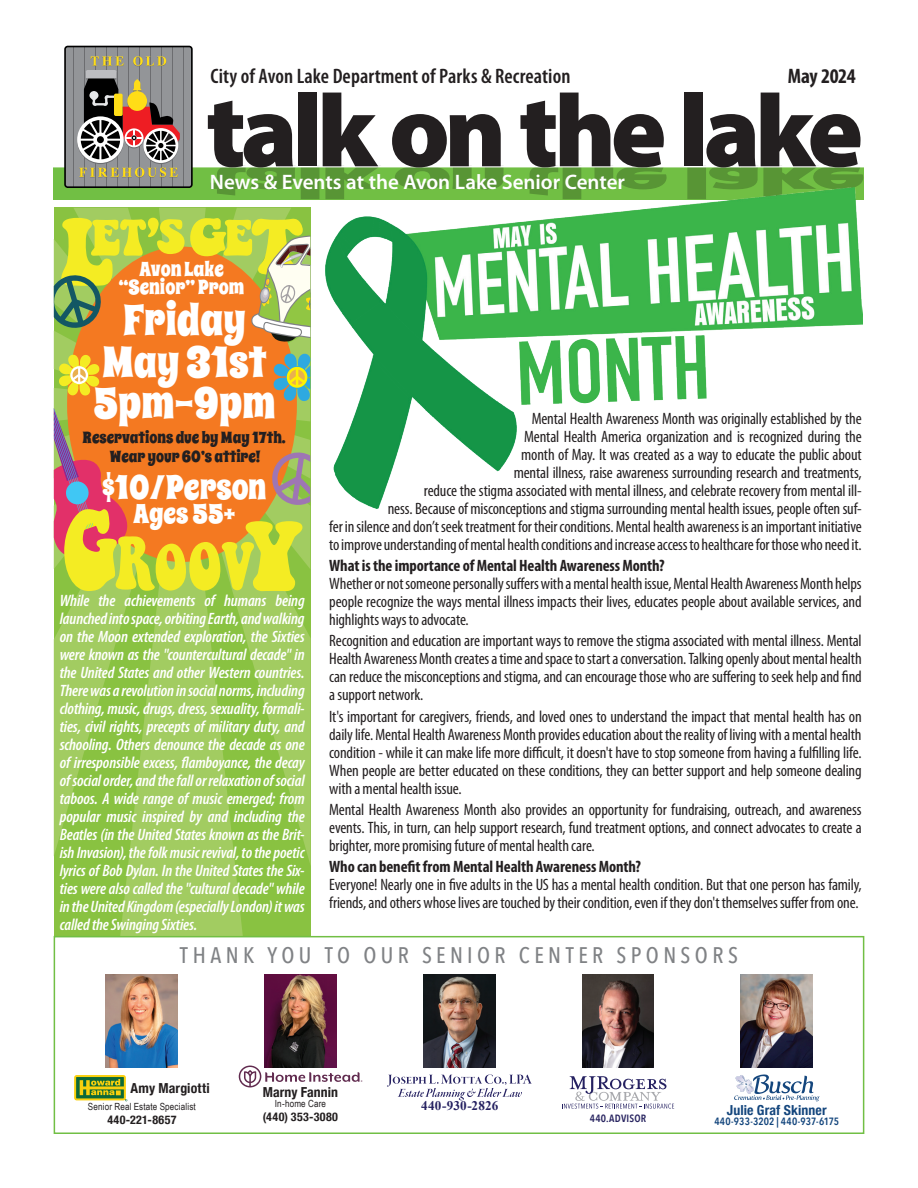
<style>
.page{position:relative;width:918px;height:1188px;background:#fff}
.page>*{position:absolute;margin:0;border:0;box-sizing:border-box;transform-origin:0 0}
.t1{font:900 103.95px "Myriad Pro";letter-spacing:-.055em;color:#231f20}
.t2{font:43.35px/41.2px "Spicy Rice";color:#fff;text-align:center}
.t3{font:34.05px "Spicy Rice";color:#fff}
.t4{font:27.3px "Spicy Rice";color:#fff}
.t5{font:500 22.5px "Avenir Next Condensed";letter-spacing:.195em;color:#808285}
.t6{font:600 condensed 21px "Myriad Pro";letter-spacing:.005em;color:#231f20}
.t7{font:600 21px "Myriad Pro";letter-spacing:-.005em;color:#fff}
.t8{font:700 condensed 21px "Myriad Pro";letter-spacing:-.015em;color:#231f20}
.t9{font:20.25px/18.3px "Spicy Rice";color:#fff;text-align:center}
.t10{font:condensed 16.5px/18px "Myriad Pro";letter-spacing:-.01em;color:#231f20;text-align:justify}
.t11{font:italic 600 condensed 16.5px/18px "Myriad Pro";letter-spacing:-.01em;color:#fff;text-align:justify}
.t12{font:700 condensed 16.5px "Myriad Pro";letter-spacing:-.005em;color:#231f20}
.t13{font:16.05px/18.8px "Spicy Rice";color:#231f20;text-align:center}
.t14{font:700 condensed 13.8px "Helvetica Neue";letter-spacing:.01em;color:#231f20}
.t15{font:700 condensed 13.8px "Helvetica Neue";letter-spacing:.01em;color:#14467d}
.t16{font:700 13.2px "Times New Roman";letter-spacing:.01em;color:#252161}
.t17{font:700 condensed 12px "Helvetica Neue";letter-spacing:.035em;color:#231f20}
.t18{font:600 10.5px "Avenir Next Condensed";letter-spacing:.015em;color:#14467d}
.t19{font:600 10.5px "Avenir Next Condensed";letter-spacing:.02em;color:#282460}
.t20{font:9.9px "Arial Narrow";letter-spacing:.015em;color:#231f20}
</style>
<div class="page">
<div style="left:54px;top:166px;width:810px;height:33px;background:#71bf44"></div>
<svg style="left:211px;top:165px;width:652px;height:34px"></svg>
<div style="left:54px;top:936px;width:810px;height:198px;border:2px solid #71bf44"></div>
<svg style="left:74px;top:1075px;width:53px;height:26px"></svg>
<img style="left:106px;top:974px;width:72px;height:93px">
<svg style="left:387px;top:1075px;width:145px;height:25px"></svg>
<img style="left:424px;top:974px;width:71px;height:93px">
<svg style="left:562px;top:1076px;width:112px;height:33px"></svg>
<img style="left:582px;top:974px;width:72px;height:93px">
<img style="left:741px;top:974px;width:72px;height:93px">
<svg style="left:734px;top:1075px;width:85px;height:26px"></svg>
<hr style="left:53px;top:166px;width:811px;height:1px;background:#fff">
<svg style="left:64px;top:46px;width:129px;height:142px;background:#8a7e75"></svg>
<svg style="left:54px;top:208px;width:257px;height:728px;background:#96c752"></svg>
<div style="left:67px;top:247px;width:230px;height:315px;background:#f47921;border-radius:50%"></div>
<svg style="left:53px;top:217px;width:257px;height:125px"></svg>
<svg style="left:54px;top:352px;width:257px;height:240px"></svg>
<img style="left:265px;top:974px;width:72px;height:91px">
<svg style="left:239px;top:1065px;width:124px;height:23px"></svg>
<img style="left:325px;top:187px;width:538px;height:322px">
<p class="t6" style="left:211px;top:64px;width:361px">City of Avon Lake Department of Parks &amp; Recreation</p>
<p class="t8" style="left:788px;top:63px;width:70px">May 2024</p>
<h1 class="t1" style="left:206px;top:62px;width:659px">talk on the lake</h1>
<p class="t7" style="left:210px;top:168px;width:417px">News &amp; Events at the Avon Lake Senior Center</p>
<p class="t9" style="left:119px;top:260px;width:127px">Avon Lake “Senior” Prom</p>
<h2 class="t2" style="left:93px;top:300px;width:184px">Friday<br>May 31st<br>5pm-9pm</h2>
<p class="t13" style="left:83px;top:429px;width:205px">Reservations due by May 17th.<br>Wear your 60’s attire!</p>
<h3 class="t3" style="left:102px;top:464px;width:166px">$10/Person</h3>
<h3 class="t4" style="left:134px;top:495px;width:103px">Ages 55+</h3>
<p class="t11" style="left:60px;top:592px;width:247px">While the achievements of humans being launched into space, orbiting Earth, and walking on the Moon extended exploration, the Sixties were known as the "countercultural decade" in the United States and other Western countries.<br>There was a revolution in social norms, including clothing, music, drugs, dress, sexuality, formali&shy;ties, civil rights, precepts of military duty, and schooling. Others denounce the decade as one of irresponsible excess, flamboyance, the decay of social order, and the fall or relaxation of social taboos. A wide range of music emerged; from popular music inspired by and including the Beatles (in the United States known as the Brit&shy;ish Invasion), the folk music revival, to the poetic lyrics of Bob Dylan. In the United States the Six&shy;ties were also called the "cultural decade" while in the United Kingdom (especially London) it was called the Swinging Sixties.</p>
<p class="t10" style="left:329px;top:409px;width:534px;text-align:right">Mental Health Awareness Month was originally established by the<br>Mental Health America organization and is recognized during the<br>month of May. It was created as a way to educate the public about<br>mental illness, raise awareness surrounding research and treatments,<br>reduce the stigma associated with mental illness, and celebrate recovery from mental ill-<br>ness. Because of misconceptions and stigma surrounding mental health issues, people often suf-<br>fer in silence and don’t seek treatment for their conditions. Mental health awareness is an important initiative to improve understanding of mental health conditions and increase access to healthcare for those who need it.</p>
<p class="t12" style="left:329px;top:555px;width:337px">What is the importance of Mental Health Awareness Month?</p>
<p class="t10" style="left:329px;top:574px;width:534px">Whether or not someone personally suffers with a mental health issue, Mental Health Awareness Month helps people recognize the ways mental illness impacts their lives, educates people about available services, and highlights ways to advocate.</p>
<p class="t10" style="left:329px;top:632px;width:534px">Recognition and education are important ways to remove the stigma associated with mental illness. Mental Health Awareness Month creates a time and space to start a conversation. Talking openly about mental health can reduce the misconceptions and stigma, and can encourage those who are suffering to seek help and find a support network.</p>
<p class="t10" style="left:329px;top:707px;width:534px">It's important for caregivers, friends, and loved ones to understand the impact that mental health has on daily life. Mental Health Awareness Month provides education about the reality of living with a mental health condition - while it can make life more difficult, it doesn't have to stop someone from having a fulfilling life.<br>When people are better educated on these conditions, they can better support and help someone dealing with a mental health issue.</p>
<p class="t10" style="left:329px;top:800px;width:534px">Mental Health Awareness Month also provides an opportunity for fundraising, outreach, and awareness events. This, in turn, can help support research, fund treatment options, and connect advocates to create a brighter, more promising future of mental health care.</p>
<p class="t12" style="left:329px;top:857px;width:313px">Who can benefit from Mental Health Awareness Month?</p>
<p class="t10" style="left:329px;top:876px;width:534px">Everyone! Nearly one in five adults in the US has a mental health condition. But that one person has family, friends, and others whose lives are touched by their condition, even if they don't themselves suffer from one.</p>
<h3 class="t5" style="left:180px;top:942px;width:560px">THANK YOU TO OUR SENIOR CENTER SPONSORS</h3>
<p class="t14" style="left:131px;top:1076px;width:81px">Amy Margiotti</p>
<p class="t20" style="left:88px;top:1100px;width:109px">Senior Real Estate Specialist</p>
<p class="t17" style="left:107px;top:1110px;width:71px">440-221-8657</p>
<p class="t14" style="left:263px;top:1081px;width:77px">Marny Fannin</p>
<p class="t20" style="left:275px;top:1097px;width:53px">In-home Care</p>
<p class="t17" style="left:263px;top:1107px;width:77px">(440) 353-3080</p>
<p class="t16" style="left:421px;top:1097px;width:79px">440-930-2826</p>
<p class="t19" style="left:590px;top:1110px;width:58px">440.ADVISOR</p>
<p class="t15" style="left:727px;top:1098px;width:101px">Julie Graf Skinner</p>
<p class="t18" style="left:714px;top:1112px;width:126px">440-933-3202 | 440-937-6175</p>
</div>
